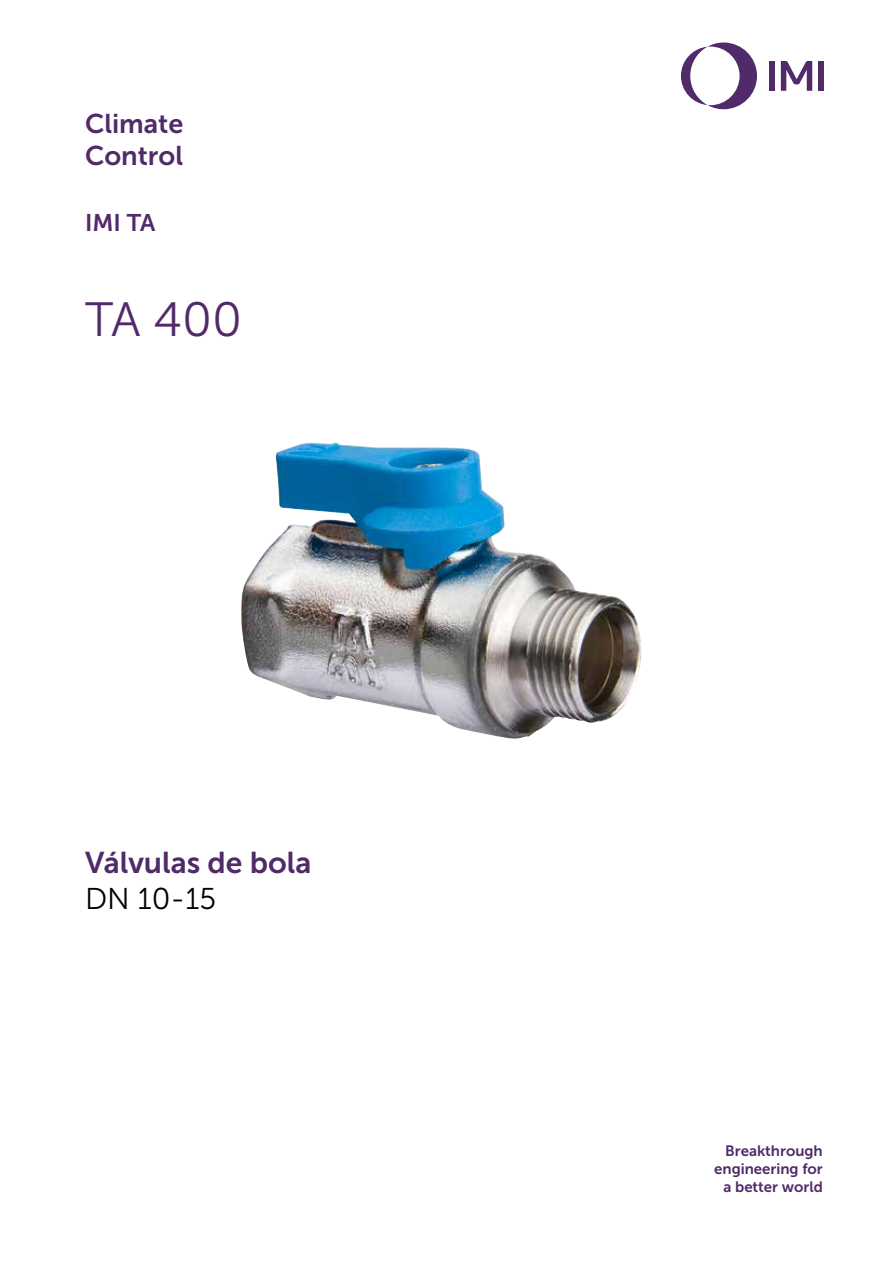
<style>
.page{position:relative;width:893px;height:1263px;background:#fff}
.page>*{position:absolute;margin:0;border:0;box-sizing:border-box;transform-origin:0 0}
.t1{font:48px "Museo Sans 300";color:#512a6a}
.t2{font:30px "Museo Sans 700";color:#512a6a}
.t3{font:30px "Museo Sans 300";color:#000}
.t4{font:27px/32.4px "Museo Sans 700";color:#512a6a}
.t5{font:24px "Museo Sans 700";color:#512a6a}
.t6{font:15px/18px "Museo Sans 700";color:#512a6a;text-align:right}
</style>
<div class="page">
<svg style="left:681px;top:43px;width:76px;height:66px"></svg>
<div style="left:769px;top:61px;width:6px;height:30px;background:#512a6a"></div>
<div style="left:818px;top:61px;width:6px;height:30px;background:#512a6a"></div>
<svg style="left:781px;top:61px;width:31px;height:30px"></svg>
<img style="left:241px;top:442px;width:401px;height:297px">
<h3 class="t4" style="left:85px;top:107px;width:100px">Climate<br>Control</h3>
<h3 class="t5" style="left:85px;top:210px;width:72px">IMI TA</h3>
<h1 class="t1" style="left:85px;top:293px;width:159px">TA 400</h1>
<h2 class="t2" style="left:85px;top:846px;width:228px">Válvulas de bola</h2>
<h2 class="t3" style="left:85px;top:882px;width:133px">DN 10-15</h2>
<p class="t6" style="left:714px;top:1142px;width:110px">Breakthrough engineering for a better world</p>
</div>
